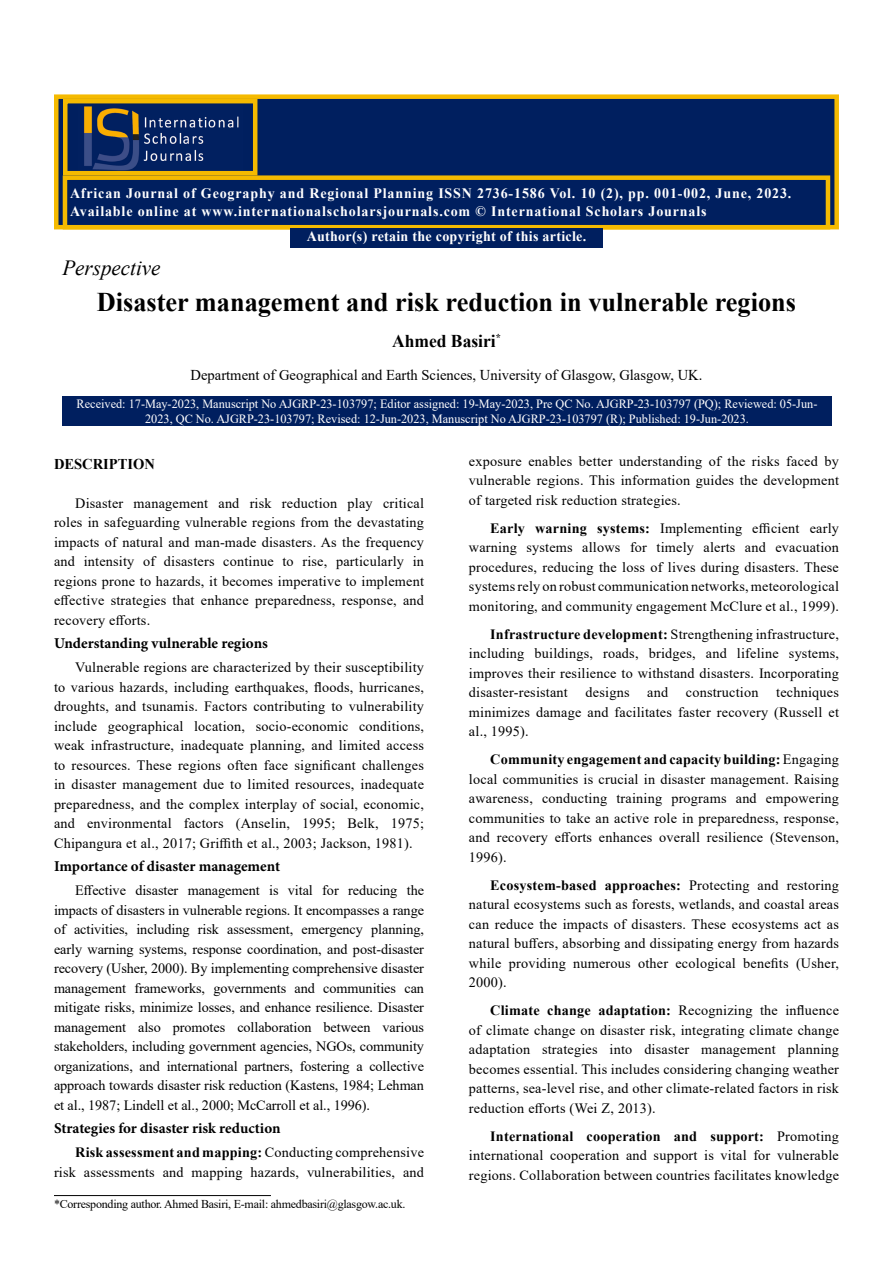
<style>
.page{position:relative;width:893px;height:1263px;background:#fff}
.page>*{position:absolute;margin:0;border:0;box-sizing:border-box;transform-origin:0 0}
.t1{font:700 27px "Times New Roman";color:#000}
.t2{font:italic 21.6px "Times New Roman";color:#000}
.t3{font:700 18px "Times New Roman";color:#000}
.t4{font:700 15px "Minion Pro";color:#000}
.t5{font:15px "Times New Roman";color:#000}
.t6{font:700 15px "Times New Roman";color:#000}
.t7{font:700 14.4px/17.2px "Times New Roman";letter-spacing:.06em;color:#fff}
.t8{font:700 14.4px "Times New Roman";letter-spacing:.02em;color:#fff}
.t9{font:14.25px/19.5px "Times New Roman";letter-spacing:.015em;color:#000;text-align:justify}
.t10{font:12.6px/15.1px "Times New Roman";color:#fff;text-align:center}
.t11{font:12px "Times New Roman";letter-spacing:-.02em;color:#000}
.s1{font-weight:700}
</style>
<div class="page">
<div style="left:54px;top:94px;width:785px;height:135px;background:#001f5f;border:4px solid #f5ba00"></div>
<div style="left:63px;top:175px;width:767px;height:54px;background:#001f5f;border:4px solid #f5ba00"></div>
<img style="left:84px;top:106px;width:155px;height:64px">
<div style="left:63px;top:99px;width:194px;height:76px;border:4px solid #f5ba00"></div>
<div style="left:290px;top:228px;width:313px;height:20px;background:#001f5f"></div>
<div style="left:62px;top:396px;width:770px;height:30px;background:#001f5f"></div>
<hr style="left:54px;top:1195px;width:217px;height:1px;background:#000">
<p class="t7" style="left:70px;top:184px;width:723px">African Journal of Geography and Regional Planning ISSN 2736-1586 Vol. 10 (2), pp. 001-002, June, 2023.<br>Available online at www.internationalscholarsjournals.com © International Scholars Journals</p>
<p class="t8" style="left:307px;top:225px;width:281px">Author(s) retain the copyright of this article.</p>
<p class="t2" style="left:62px;top:253px;width:100px">Perspective</p>
<p class="t1" style="left:97px;top:282px;width:701px">Disaster management and risk reduction in vulnerable regions</p>
<p class="t3" style="left:392px;top:328px;width:110px">Ahmed Basiri<sup>*</sup></p>
<p class="t5" style="left:191px;top:365px;width:513px">Department of Geographical and Earth Sciences, University of Glasgow, Glasgow, UK.</p>
<p class="t10" style="left:77px;top:396px;width:742px">Received: 17-May-2023, Manuscript No AJGRP-23-103797; Editor assigned: 19-May-2023, Pre QC No. AJGRP-23-103797 (PQ); Reviewed: 05-Jun-<br>2023, QC No. AJGRP-23-103797; Revised: 12-Jun-2023, Manuscript No AJGRP-23-103797 (R); Published: 19-Jun-2023.</p>
<p class="t6" style="left:54px;top:453px;width:103px">DESCRIPTION</p>
<p class="t9" style="left:54px;top:493px;width:372px;text-indent:21px">Disaster management and risk reduction play critical roles in safeguarding vulnerable regions from the devastating impacts of natural and man-made disasters. As the frequency and intensity of disasters continue to rise, particularly in regions prone to hazards, it becomes imperative to implement effective strategies that enhance preparedness, response, and recovery efforts.</p>
<p class="t4" style="left:54px;top:633px;width:215px">Understanding vulnerable regions</p>
<p class="t9" style="left:54px;top:657px;width:372px;text-indent:21px">Vulnerable regions are characterized by their susceptibility to various hazards, including earthquakes, floods, hurricanes, droughts, and tsunamis. Factors contributing to vulnerability include geographical location, socio-economic conditions, weak infrastructure, inadequate planning, and limited access to resources. These regions often face significant challenges in disaster management due to limited resources, inadequate preparedness, and the complex interplay of social, economic, and environmental factors (Anselin, 1995; Belk, 1975; Chipangura et al., 2017; Griffith et al., 2003; Jackson, 1981).</p>
<p class="t4" style="left:54px;top:856px;width:228px">Importance of disaster management</p>
<p class="t9" style="left:54px;top:880px;width:372px;text-indent:21px">Effective disaster management is vital for reducing the impacts of disasters in vulnerable regions. It encompasses a range of activities, including risk assessment, emergency planning, early warning systems, response coordination, and post-disaster recovery (Usher, 2000). By implementing comprehensive disaster management frameworks, governments and communities can mitigate risks, minimize losses, and enhance resilience. Disaster management also promotes collaboration between various stakeholders, including government agencies, NGOs, community organizations, and international partners, fostering a collective approach towards disaster risk reduction (Kastens, 1984; Lehman et al., 1987; Lindell et al., 2000; McCarroll et al., 1996).</p>
<p class="t4" style="left:54px;top:1118px;width:228px">Strategies for disaster risk reduction</p>
<p class="t9" style="left:54px;top:1142px;width:372px;text-align:right"><span class="s1">Risk assessment and mapping:</span> Conducting comprehensive risk assessments and mapping hazards, vulnerabilities, and</p>
<p class="t9" style="left:469px;top:451px;width:372px">exposure enables better understanding of the risks faced by vulnerable regions. This information guides the development of targeted risk reduction strategies.</p>
<p class="t9" style="left:469px;top:518px;width:372px;text-indent:21px"><span class="s1">Early warning systems:</span> Implementing efficient early warning systems allows for timely alerts and evacuation procedures, reducing the loss of lives during disasters. These systems rely on robust communication networks, meteorological monitoring, and community engagement McClure et al., 1999).</p>
<p class="t9" style="left:469px;top:624px;width:372px;text-indent:21px"><span class="s1">Infrastructure development:</span> Strengthening infrastructure, including buildings, roads, bridges, and lifeline systems, improves their resilience to withstand disasters. Incorporating disaster-resistant designs and construction techniques minimizes damage and facilitates faster recovery (Russell et al., 1995).</p>
<p class="t9" style="left:469px;top:749px;width:372px;text-indent:21px"><span class="s1">Community engagement and capacity building:</span> Engaging local communities is crucial in disaster management. Raising awareness, conducting training programs and empowering communities to take an active role in preparedness, response, and recovery efforts enhances overall resilience (Stevenson, 1996).</p>
<p class="t9" style="left:469px;top:875px;width:372px;text-indent:21px"><span class="s1">Ecosystem-based approaches:</span> Protecting and restoring natural ecosystems such as forests, wetlands, and coastal areas can reduce the impacts of disasters. These ecosystems act as natural buffers, absorbing and dissipating energy from hazards while providing numerous other ecological benefits (Usher, 2000).</p>
<p class="t9" style="left:469px;top:1000px;width:372px;text-indent:21px"><span class="s1">Climate change adaptation:</span> Recognizing the influence of climate change on disaster risk, integrating climate change adaptation strategies into disaster management planning becomes essential. This includes considering changing weather patterns, sea-level rise, and other climate-related factors in risk reduction efforts (Wei Z, 2013).</p>
<p class="t9" style="left:469px;top:1126px;width:372px;text-indent:21px"><span class="s1">International cooperation and support:</span> Promoting international cooperation and support is vital for vulnerable regions. Collaboration between countries facilitates knowledge</p>
<p class="t11" style="left:54px;top:1196px;width:353px">*Corresponding author. Ahmed Basiri, E-mail: ahmedbasiri@glasgow.ac.uk.</p>
</div>
